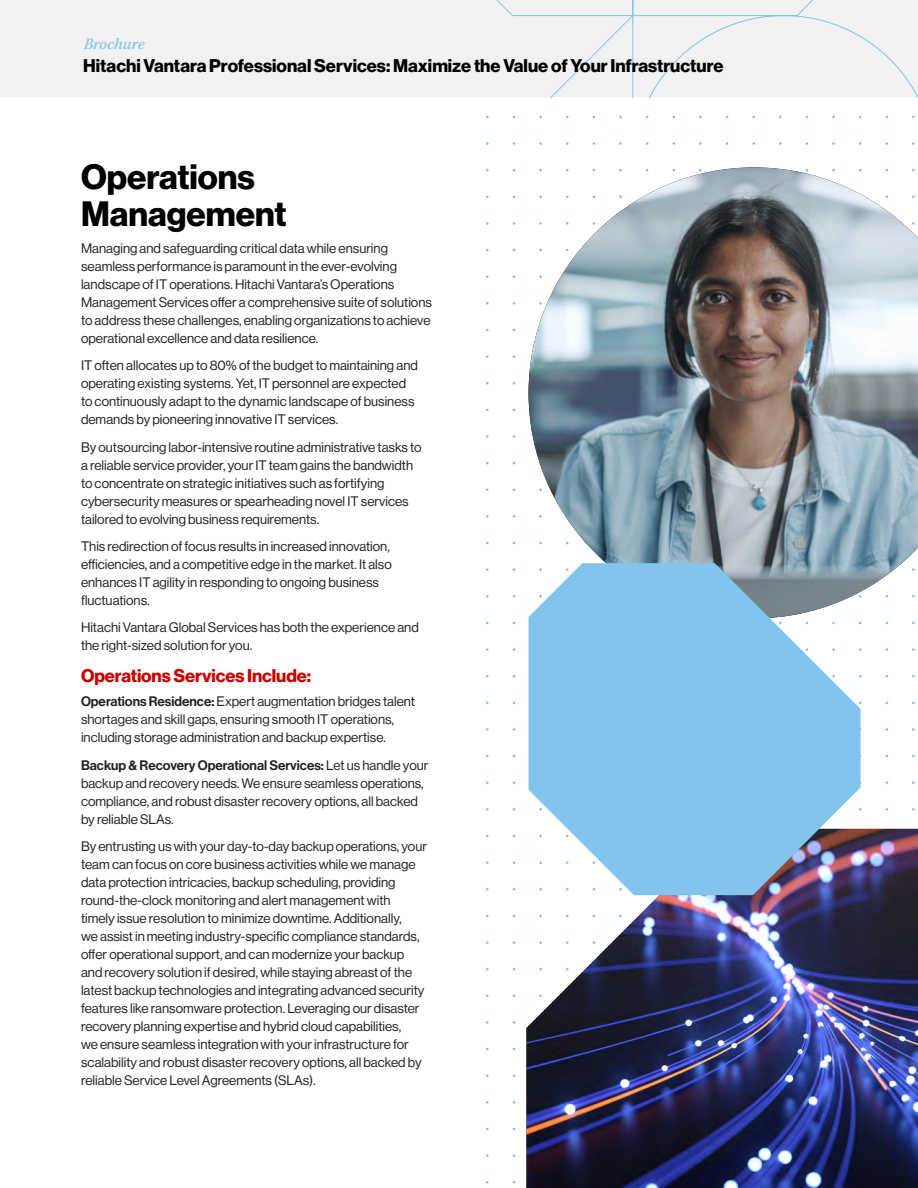
<style>
.page{position:relative;width:918px;height:1188px;background:#fff}
.page>*{position:absolute;margin:0;border:0;box-sizing:border-box;transform-origin:0 0}
.Body{font:34.5px/37.5px "N Haas Grotesk DS Pro 75 Bd";color:#000101}
.t1{font:18px "N Haas Grotesk DS Pro 75 Bd";color:#000101}
.Primary-Subhead-Red{font:18px "N Haas Grotesk DS Pro 75 Bd";letter-spacing:-.005em;color:#c00}
.t2{font:italic 500 16.5px "Kepler Std";letter-spacing:-.005em;color:#83c4ed}
.Body-2{font:13.5px/18px "N Haas Grotesk DS Pro 55 Rg";color:#222}
.s1{font-family:"N Haas Grotesk DS Pro 65 Md"}
</style>
<div class="page">
<div style="left:0;top:0;width:918px;height:97px;background:#f1f1f1"></div>
<svg style="left:496px;top:0;width:422px;height:98px"></svg>
<img style="left:529px;top:167px;width:389px;height:431px">
<img style="left:526px;top:829px;width:392px;height:359px">
<svg style="left:529px;top:563px;width:332px;height:332px;background:#8fc3e5"></svg>
<p class="t2" style="left:84px;top:35px;width:62px">Brochure</p>
<h2 class="t1" style="left:83px;top:55px;width:642px">Hitachi Vantara Professional Services: Maximize the Value of Your Infrastructure</h2>
<p class="Body" style="left:81px;top:158px;width:207px">Operations<br>Management</p>
<p class="Body-2" style="left:81px;top:240px;width:353px">Managing and safeguarding critical data while ensuring seamless performance is paramount in the ever-evolving landscape of IT operations. Hitachi Vantara’s Operations Management Services offer a comprehensive suite of solutions to address these challenges, enabling organizations to achieve operational excellence and data resilience.</p>
<p class="Body-2" style="left:81px;top:357px;width:338px">IT often allocates up to 80% of the budget to maintaining and operating existing systems. Yet, IT personnel are expected to continuously adapt to the dynamic landscape of business demands by pioneering innovative IT services.</p>
<p class="Body-2" style="left:81px;top:438px;width:342px">By outsourcing labor-intensive routine administrative tasks to a reliable service provider, your IT team gains the bandwidth to concentrate on strategic initiatives such as fortifying cybersecurity measures or spearheading novel IT services tailored to evolving business requirements.</p>
<p class="Body-2" style="left:81px;top:537px;width:312px">This redirection of focus results in increased innovation, efficiencies, and a competitive edge in the market. It also enhances IT agility in responding to ongoing business fluctuations.</p>
<p class="Body-2" style="left:81px;top:618px;width:339px">Hitachi Vantara Global Services has both the experience and the right-sized solution for you.</p>
<p class="Primary-Subhead-Red" style="left:81px;top:665px;width:232px">Operations Services Include:</p>
<p class="Body-2" style="left:81px;top:693px;width:336px"><span class="s1">Operations Residence:</span> Expert augmentation bridges talent shortages and skill gaps, ensuring smooth IT operations, including storage administration and backup expertise.</p>
<p class="Body-2" style="left:81px;top:756px;width:349px"><span class="s1">Backup &amp; Recovery Operational Services:</span> Let us handle your backup and recovery needs. We ensure seamless operations, compliance, and robust disaster recovery options, all backed by reliable SLAs.</p>
<p class="Body-2" style="left:81px;top:837px;width:348px">By entrusting us with your day-to-day backup operations, your team can focus on core business activities while we manage data protection intricacies, backup scheduling, providing round-the-clock monitoring and alert management with timely issue resolution to minimize downtime. Additionally,<br>we assist in meeting industry-specific compliance standards, offer operational support, and can modernize your backup and recovery solution if desired, while staying abreast of the latest backup technologies and integrating advanced security features like ransomware protection. Leveraging our disaster recovery planning expertise and hybrid cloud capabilities,<br>we ensure seamless integration with your infrastructure for scalability and robust disaster recovery options, all backed by reliable Service Level Agreements (SLAs).</p>
</div>
